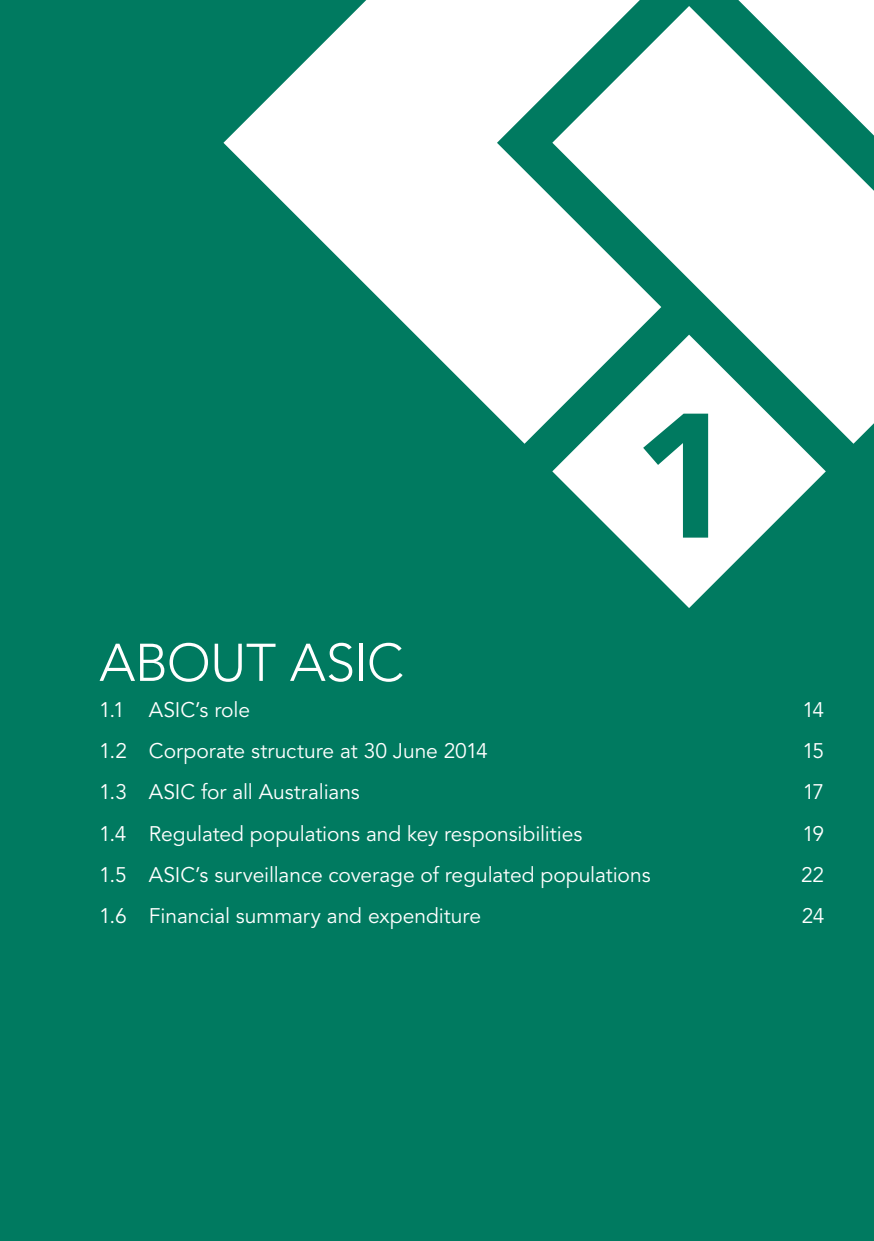
<style>
.page{position:relative;width:874px;height:1241px;background:#fff}
.page>*{position:absolute;margin:0;border:0;box-sizing:border-box;transform-origin:0 0}
.t1{font:900 175px "Avenir";color:#007a60}
._00_Section_page_hea{font:300 52.5px "Avenir";letter-spacing:-.01em;color:#fff}
.t2{font:21px "Avenir";letter-spacing:-.005em;color:#fff}
</style>
<div class="page">
<div style="left:0;top:0;width:873px;height:1240px;background:#007a60"></div>
<svg style="left:661px;top:6px;width:212px;height:437px;fill:#fff"></svg>
<svg style="left:552px;top:334px;width:273px;height:274px;fill:#fff"></svg>
<svg style="left:223px;top:0;width:438px;height:443px;fill:#fff"></svg>
<h1 class="t1" style="left:632px;top:370px;width:105px">1</h1>
<p class="_00_Section_page_hea" style="left:99px;top:632px;width:306px">ABOUT ASIC</p>
<p class="t2" style="left:99px;top:697px;width:152px">1.1 ASIC’s role</p>
<p class="t2" style="left:802px;top:697px;width:23px">14</p>
<p class="t2" style="left:99px;top:738px;width:390px">1.2 Corporate structure at 30 June 2014</p>
<p class="t2" style="left:802px;top:738px;width:23px">15</p>
<p class="t2" style="left:99px;top:779px;width:262px">1.3 ASIC for all Australians</p>
<p class="t2" style="left:802px;top:779px;width:23px">17</p>
<p class="t2" style="left:99px;top:821px;width:484px">1.4 Regulated populations and key responsibilities</p>
<p class="t2" style="left:802px;top:821px;width:23px">19</p>
<p class="t2" style="left:99px;top:862px;width:552px">1.5 ASIC’s surveillance coverage of regulated populations</p>
<p class="t2" style="left:800px;top:862px;width:25px">22</p>
<p class="t2" style="left:99px;top:903px;width:383px">1.6 Financial summary and expenditure</p>
<p class="t2" style="left:801px;top:903px;width:24px">24</p>
</div>
